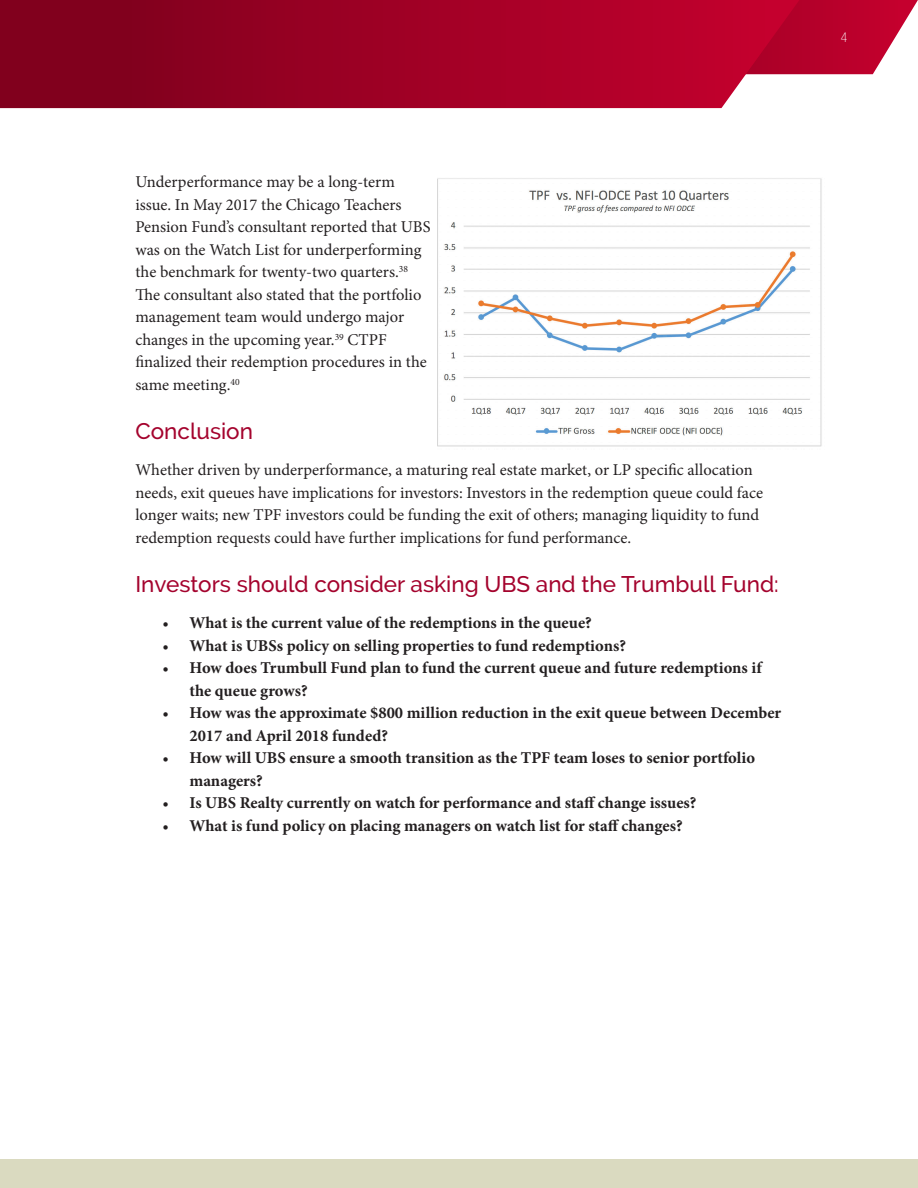
<style>
.page{position:relative;width:918px;height:1188px;background:#fff}
.page>*{position:absolute;margin:0;border:0;box-sizing:border-box;transform-origin:0 0}
.head2{font:500 22.5px "Raleway";color:#a4032d}
.t1{font:16.5px/22.5px "Minion Pro";color:#231f20}
.t2{font:700 16.5px/22.5px "Minion Pro";color:#231f20}
.t3{font:100 condensed 13.5px "Helvetica Neue LT Std";color:#fff}
.s1{font-weight:400}
</style>
<div class="page">
<div style="left:0;top:1160px;width:918px;height:28px;background:#dadac0"></div>
<svg style="left:800px;top:0;width:118px;height:74px"></svg>
<svg style="left:0;top:0;width:800px;height:108px;background:#a0062a"></svg>
<img style="left:437px;top:178px;width:385px;height:269px">
<p class="t1" style="left:135px;top:171px;width:297px">Underperformance may be a long-term issue. In May 2017 the Chicago Teachers Pension Fund’s consultant reported that UBS was on the Watch List for underperforming the benchmark for twenty-two quarters.<sup>38<br></sup>The consultant also stated that the portfolio management team would undergo major changes in the upcoming year.<sup>39</sup> CTPF finalized their redemption procedures in the same meeting.<sup>40</sup></p>
<p class="head2" style="left:135px;top:419px;width:119px">Conclusion</p>
<p class="t1" style="left:135px;top:459px;width:629px">Whether driven by underperformance, a maturing real estate market, or LP specific allocation needs, exit queues have implications for investors: Investors in the redemption queue could face longer waits; new TPF investors could be funding the exit of others; managing liquidity to fund redemption requests could have further implications for fund performance.</p>
<p class="head2" style="left:135px;top:572px;width:645px">Investors should consider asking UBS and the Trumbull Fund:</p>
<p class="t2" style="left:162px;top:612px;width:431px"><span class="s1">•</span> What is the current value of the redemptions in the queue?</p>
<p class="t2" style="left:162px;top:634px;width:465px"><span class="s1">•</span> What is UBSs policy on selling properties to fund redemptions?</p>
<p class="t2" style="left:189px;top:657px;width:574px;text-indent:-27px"><span class="s1">•</span> How does Trumbull Fund plan to fund the current queue and future redemptions if the queue grows?</p>
<p class="t2" style="left:189px;top:702px;width:593px;text-indent:-27px"><span class="s1">•</span> How was the approximate $800 million reduction in the exit queue between December<br>2017 and April 2018 funded?</p>
<p class="t2" style="left:189px;top:747px;width:567px;text-indent:-27px"><span class="s1">•</span> How will UBS ensure a smooth transition as the TPF team loses to senior portfolio managers?</p>
<p class="t2" style="left:162px;top:792px;width:536px"><span class="s1">•</span> Is UBS Realty currently on watch for performance and staff change issues?</p>
<p class="t2" style="left:162px;top:814px;width:522px"><span class="s1">•</span> What is fund policy on placing managers on watch list for staff changes?</p>
<p class="t3" style="left:841px;top:29px;width:8px">4</p>
</div>
